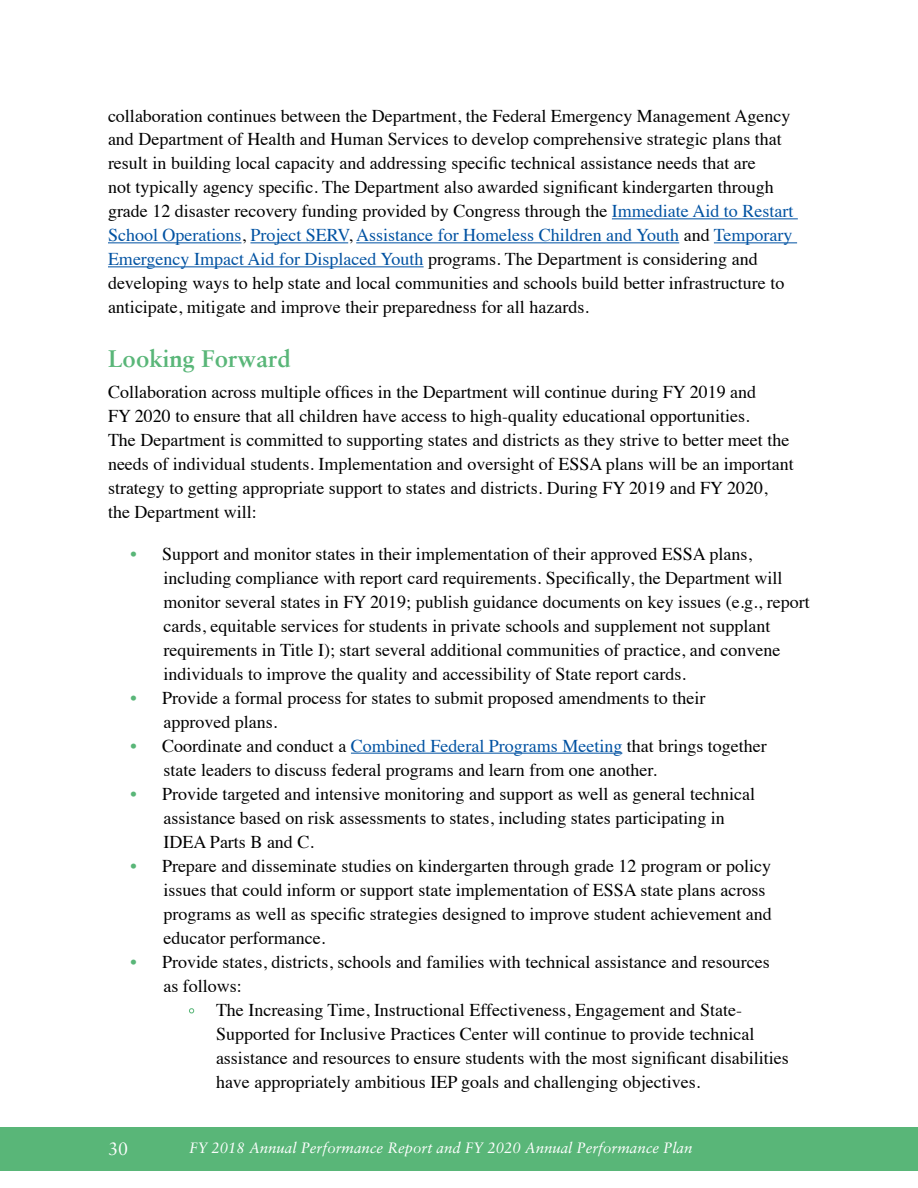
<style>
.page{position:relative;width:918px;height:1188px;background:#fff}
.page>*{position:absolute;margin:0;border:0;box-sizing:border-box;transform-origin:0 0}
.t1{font:700 24px "Sabon LT Pro";color:#59b678}
.t2{font:18px/24px "Times";color:#000}
.t3{font:18px "Sabon LT Pro";color:#fff}
.t4{font:italic 15px "Sabon LT Pro";color:#fff}
.s1{color:#0052a2}
.s2{color:#59b678}
</style>
<div class="page">
<div style="left:0;top:1128px;width:918px;height:43px;background:#59b678"></div>
<hr style="left:612px;top:219px;width:186px;height:1px;background:#0052a2">
<hr style="left:108px;top:243px;width:133px;height:1px;background:#0052a2">
<hr style="left:250px;top:243px;width:98px;height:1px;background:#0052a2">
<hr style="left:356px;top:243px;width:323px;height:1px;background:#0052a2">
<hr style="left:714px;top:243px;width:83px;height:1px;background:#0052a2">
<hr style="left:108px;top:267px;width:316px;height:1px;background:#0052a2">
<hr style="left:351px;top:753px;width:271px;height:1px;background:#0052a2">
<svg style="left:189px;top:1008px;width:6px;height:6px"></svg>
<p class="t2" style="left:108px;top:102px;width:687px">collaboration continues between the Department, the Federal Emergency Management Agency and Department of Health and Human Services to develop comprehensive strategic plans that result in building local capacity and addressing specific technical assistance needs that are<br>not typically agency specific. The Department also awarded significant kindergarten through grade 12 disaster recovery funding provided by Congress through the <span class="s1">Immediate Aid to Restart School Operations</span>, <span class="s1">Project SERV</span>, <span class="s1">Assistance for Homeless Children and Youth</span> and <span class="s1">Temporary Emergency Impact Aid for Displaced Youth</span> programs. The Department is considering and developing ways to help state and local communities and schools build better infrastructure to anticipate, mitigate and improve their preparedness for all hazards.</p>
<h5 class="t1" style="left:108px;top:344px;width:184px">Looking Forward</h5>
<p class="t2" style="left:108px;top:378px;width:687px">Collaboration across multiple offices in the Department will continue during FY 2019 and<br>FY 2020 to ensure that all children have access to high-quality educational opportunities.<br>The Department is committed to supporting states and districts as they strive to better meet the needs of individual students. Implementation and oversight of ESSA plans will be an important strategy to getting appropriate support to states and districts. During FY 2019 and FY 2020, the Department will:</p>
<p class="t2" style="left:163px;top:540px;width:648px;text-indent:-33px"><span class="s2">•</span> Support and monitor states in their implementation of their approved ESSA plans, including compliance with report card requirements. Specifically, the Department will monitor several states in FY 2019; publish guidance documents on key issues (e.g., report cards, equitable services for students in private schools and supplement not supplant requirements in Title I); start several additional communities of practice, and convene individuals to improve the quality and accessibility of State report cards.</p>
<p class="t2" style="left:163px;top:684px;width:543px;text-indent:-33px"><span class="s2">•</span> Provide a formal process for states to submit proposed amendments to their approved plans.</p>
<p class="t2" style="left:164px;top:732px;width:605px;text-indent:-33px"><span class="s2">•</span> Coordinate and conduct a <span class="s1">Combined Federal Programs Meeting</span> that brings together state leaders to discuss federal programs and learn from one another.</p>
<p class="t2" style="left:163px;top:780px;width:593px;text-indent:-33px"><span class="s2">•</span> Provide targeted and intensive monitoring and support as well as general technical assistance based on risk assessments to states, including states participating in<br>IDEA Parts B and C.</p>
<p class="t2" style="left:163px;top:852px;width:610px;text-indent:-33px"><span class="s2">•</span> Prepare and disseminate studies on kindergarten through grade 12 program or policy issues that could inform or support state implementation of ESSA state plans across programs as well as specific strategies designed to improve student achievement and educator performance.</p>
<p class="t2" style="left:163px;top:948px;width:608px;text-indent:-33px"><span class="s2">•</span> Provide states, districts, schools and families with technical assistance and resources as follows:</p>
<p class="t2" style="left:216px;top:996px;width:574px">The Increasing Time, Instructional Effectiveness, Engagement and State-Supported for Inclusive Practices Center will continue to provide technical assistance and resources to ensure students with the most significant disabilities have appropriately ambitious IEP goals and challenging objectives.</p>
<p class="t3" style="left:108px;top:1138px;width:22px">30</p>
<p class="t4" style="left:189px;top:1138px;width:505px">FY 2018 Annual Performance Report and FY 2020 Annual Performance Plan</p>
</div>
